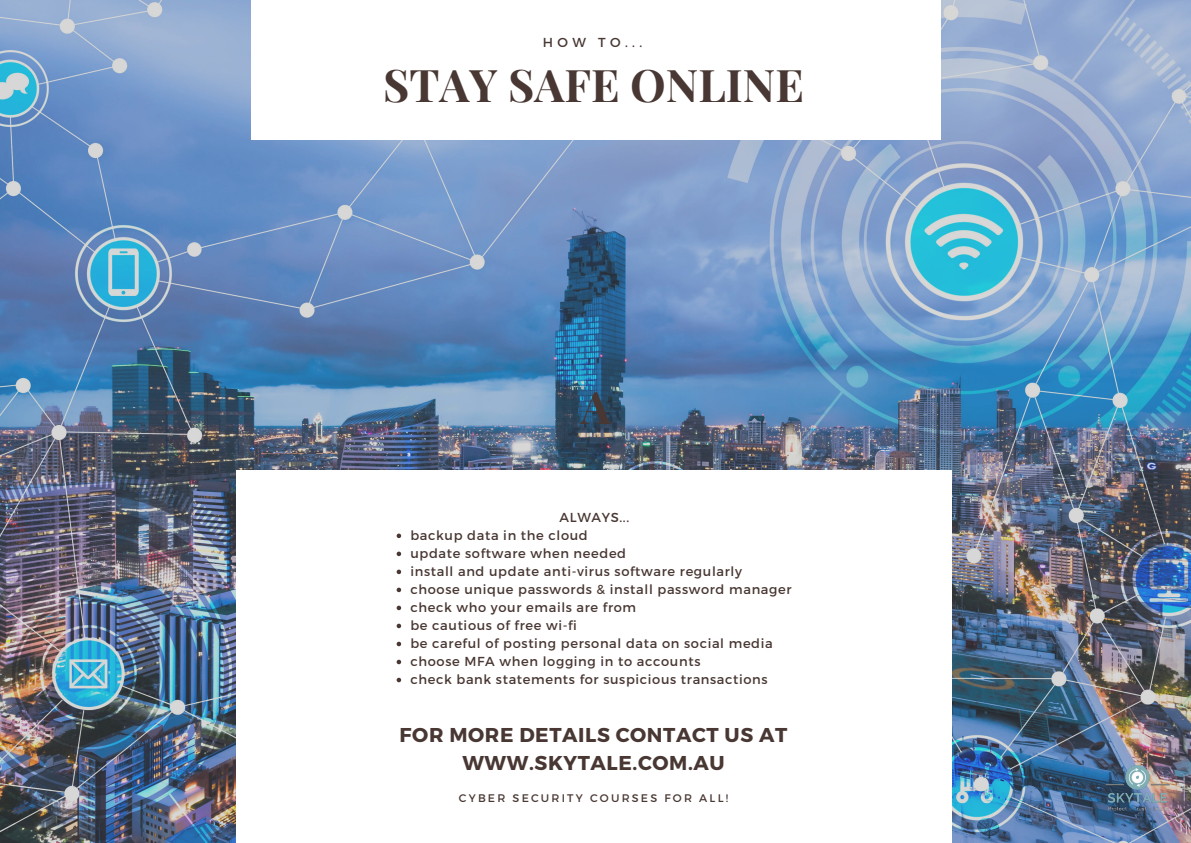
<style>
.page{position:relative;width:1191px;height:843px;background:#fff}
.page>*{position:absolute;margin:0;border:0;box-sizing:border-box;transform-origin:0 0}
.t1{font:700 45px "Playfair Display";color:#483732}
.t2{font:700 20px/27.8px "Montserrat";letter-spacing:.03em;color:#483732;text-align:center}
.t3{font:13px "Montserrat";letter-spacing:.05em;color:#483732}
.t4{font:11px "Montserrat";letter-spacing:.2em;color:#483732}
</style>
<div class="page">
<img style="left:0;top:0;width:1190px;height:842px">
<div style="left:251px;top:0;width:689px;height:140px;background:#fff"></div>
<div style="left:236px;top:470px;width:715px;height:372px;background:#fff"></div>
<svg style="left:396px;top:533px;width:5px;height:5px"></svg>
<svg style="left:396px;top:551px;width:5px;height:5px"></svg>
<svg style="left:396px;top:569px;width:5px;height:5px"></svg>
<svg style="left:396px;top:587px;width:5px;height:5px"></svg>
<svg style="left:396px;top:605px;width:5px;height:5px"></svg>
<svg style="left:396px;top:623px;width:5px;height:5px"></svg>
<svg style="left:396px;top:641px;width:5px;height:5px"></svg>
<svg style="left:396px;top:659px;width:5px;height:5px"></svg>
<svg style="left:396px;top:677px;width:5px;height:5px"></svg>
<img style="left:1083px;top:734px;width:107px;height:108px">
<p class="t3" style="left:542px;top:34px;width:101px">HOW TO...</p>
<p class="t1" style="left:383px;top:53px;width:422px">STAY SAFE ONLINE</p>
<p class="t1" style="left:581px;top:374px;width:32px">A</p>
<p class="t3" style="left:559px;top:508px;width:71px">ALWAYS...</p>
<p class="t3" style="left:410px;top:526px;width:179px">backup data in the cloud</p>
<p class="t3" style="left:410px;top:544px;width:217px">update software when needed</p>
<p class="t3" style="left:410px;top:562px;width:333px">install and update anti-virus software regularly</p>
<p class="t3" style="left:410px;top:580px;width:382px">choose unique passwords &amp; install password manager</p>
<p class="t3" style="left:410px;top:598px;width:227px">check who your emails are from</p>
<p class="t3" style="left:410px;top:616px;width:168px">be cautious of free wi-fi</p>
<p class="t3" style="left:410px;top:634px;width:364px">be careful of posting personal data on social media</p>
<p class="t3" style="left:410px;top:652px;width:291px">choose MFA when logging in to accounts</p>
<p class="t3" style="left:410px;top:670px;width:358px">check bank statements for suspicious transactions</p>
<p class="t2" style="left:399px;top:719px;width:389px">FOR MORE DETAILS CONTACT US AT<br>WWW.SKYTALE.COM.AU</p>
<p class="t4" style="left:459px;top:790px;width:271px">CYBER SECURITY COURSES FOR ALL!</p>
</div>
